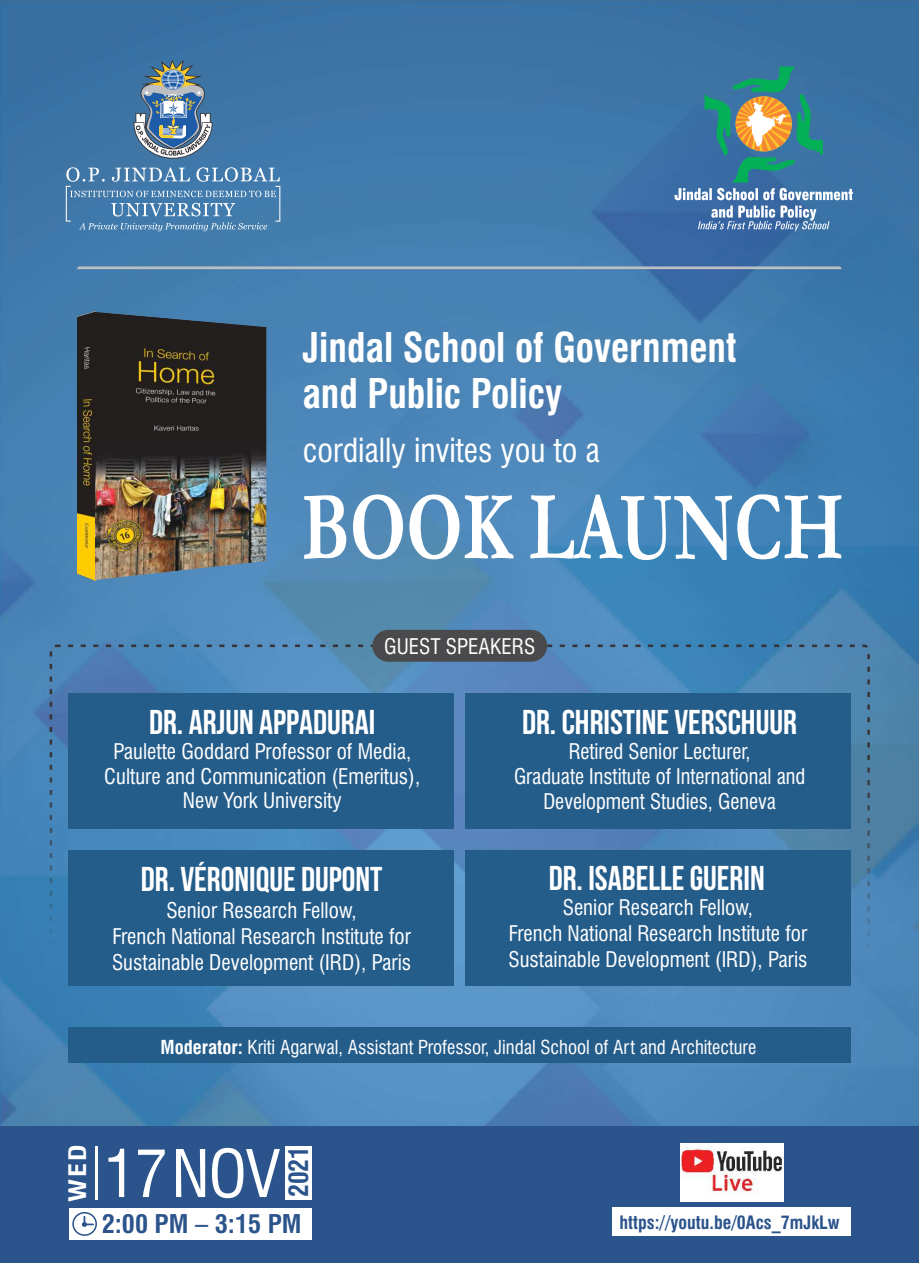
<style>
.page{position:relative;width:919px;height:1263px;background:#fff}
.page>*{position:absolute;margin:0;border:0;box-sizing:border-box;transform-origin:0 0}
.t1{font:700 99.3px "Garamond";color:#fff;scale:.72 1}
.t2{font:condensed 63.9px "Swiss 721 BT";letter-spacing:-.015em;color:#fff}
.t3{font:700 condensed 39.9px/45.9px "Swiss 721 BT";color:#fff;scale:.96 1}
.t4{font:700 34.35px "Bebas Neue";color:#fff}
.t5{font:condensed 32.4px "Swiss 721 BT";color:#fff}
.t6{font:700 condensed 26.1px "Swiss 721 BT";color:#2b548c}
.t7{font:700 condensed 25.2px "Swiss 721 BT";color:#2b548c;scale:1.04 1}
.t8{font:700 condensed 23.55px "Swiss 721 BT";color:#fff;scale:1.19 1}
.t9{font:condensed 21px/24.8px "Swiss 721 BT";color:#fff;text-align:center}
.t10{font:condensed 18.75px "Swiss 721 BT";color:#fff}
.t11{font:700 condensed 18px "Swiss 721 BT";color:#2b548c}
.s1{font-weight:700}
</style>
<div class="page">
<img style="left:0;top:0;width:918px;height:1126px">
<div style="left:50px;top:644px;width:819px;height:381px;border:3px dashed #383336;border-radius:5px"></div>
<div style="left:69px;top:693px;width:385px;height:136px;background:#245c8a"></div>
<div style="left:465px;top:693px;width:385px;height:136px;background:#245c8a"></div>
<div style="left:0;top:1126px;width:918px;height:137px;background:#2b548c"></div>
<svg style="left:77px;top:266px;width:764px;height:3px;background:#a9b4be"></svg>
<div style="left:372px;top:630px;width:175px;height:32px;background:#4a4a4d;border-radius:16px"></div>
<div style="left:285px;top:1146px;width:27px;height:54px;background:#fff"></div>
<hr style="left:95px;top:1146px;width:3px;height:54px;background:#fff">
<div style="left:69px;top:1208px;width:243px;height:31px;background:#fff"></div>
<svg style="left:72px;top:1212px;width:25px;height:24px"></svg>
<div style="left:612px;top:1207px;width:239px;height:28px;background:#fff"></div>
<img style="left:680px;top:1143px;width:103px;height:59px">
<div style="left:69px;top:850px;width:385px;height:136px;background:#245c8a"></div>
<div style="left:465px;top:850px;width:385px;height:136px;background:#245c8a"></div>
<div style="left:68px;top:1027px;width:783px;height:36px;background:#245c8a"></div>
<svg style="left:134px;top:60px;width:78px;height:99px;background:#6e8ba4"></svg>
<svg style="left:66px;top:167px;width:214px;height:64px;background:#5c8db7"></svg>
<svg style="left:697px;top:206px;width:132px;height:25px;background:#6f92bc"></svg>
<svg style="left:674px;top:67px;width:178px;height:133px;background:#508498"></svg>
<img style="left:77px;top:312px;width:189px;height:268px">
<h3 class="t3" style="left:302px;top:329px;width:454px">Jindal School of Government and Public Policy</h3>
<h3 class="t5" style="left:303px;top:438px;width:298px">cordially invites you to a</h3>
<h1 class="t1" style="left:301px;top:494px;width:755px">BOOK LAUNCH</h1>
<p class="t9" style="left:384px;top:636px;width:152px">GUEST SPEAKERS</p>
<h3 class="t4" style="left:149px;top:708px;width:228px">DR. ARJUN APPADURAI</h3>
<p class="t9" style="left:104px;top:741px;width:317px">Paulette Goddard Professor of Media,<br>Culture and Communication (Emeritus),<br>New York University</p>
<h3 class="t4" style="left:141px;top:866px;width:243px">DR. VÉRONIQUE DUPONT</h3>
<p class="t9" style="left:112px;top:900px;width:301px;line-height:26px">Senior Research Fellow,<br>French National Research Institute for<br>Sustainable Development (IRD), Paris</p>
<h3 class="t4" style="left:522px;top:708px;width:276px">DR. CHRISTINE VERSCHUUR</h3>
<p class="t9" style="left:514px;top:741px;width:293px">Retired Senior Lecturer,<br>Graduate Institute of International and<br>Development Studies, Geneva</p>
<h3 class="t4" style="left:548px;top:864px;width:217px">DR. ISABELLE GUERIN</h3>
<p class="t9" style="left:508px;top:897px;width:301px;line-height:26px">Senior Research Fellow,<br>French National Research Institute for<br>Sustainable Development (IRD), Paris</p>
<p class="t10" style="left:160px;top:1040px;width:597px"><span class="s1">Moderator:</span> Kriti Agarwal, Assistant Professor, Jindal School of Art and Architecture</p>
<p class="t8" style="left:68px;top:1202px;width:50px;rotate:-90deg">WED</p>
<h2 class="t2" style="left:104px;top:1148px;width:178px">17NOV</h2>
<p class="t6" style="left:288px;top:1197px;width:52px;rotate:-90deg">2021</p>
<p class="t7" style="left:102px;top:1214px;width:194px">2:00 PM – 3:15 PM</p>
<p class="t11" style="left:619px;top:1215px;width:222px">https://youtu.be/0Acs_7mJkLw</p>
</div>
